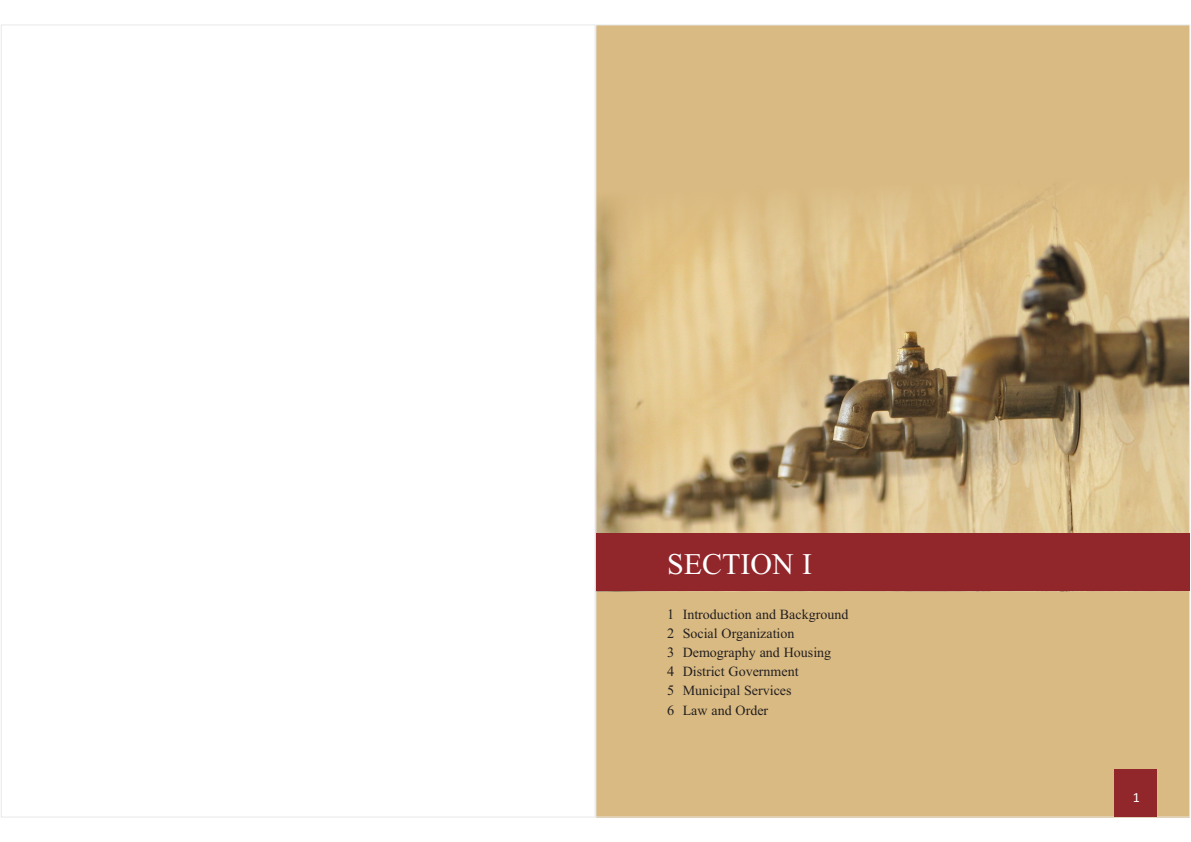
<style>
.page{position:relative;width:1191px;height:842px;background:#fff}
.page>*{position:absolute;margin:0;border:0;box-sizing:border-box;transform-origin:0 0}
.t1{font:30px "Times New Roman";color:#fff}
.t2{font:14.3px/19.2px "Times New Roman";color:#231f20;text-align:justify}
.t3{font:14px/19.2px "Times New Roman";color:#231f20}
.t4{font:14px "Calibri";color:#fff}
</style>
<div class="page">
<div style="left:596px;top:25px;width:593px;height:792px;background:#d9ba82"></div>
<img style="left:598px;top:195px;width:589px;height:338px">
<svg style="left:1px;top:25px;width:594px;height:792px"></svg>
<div style="left:1114px;top:769px;width:43px;height:48px;background:#91262b"></div>
<div style="left:596px;top:533px;width:593px;height:58px;background:#91262b"></div>
<h1 class="t1" style="left:667px;top:554px;width:146px">SECTION I</h1>
<p class="t2" style="left:667px;top:605px;width:9px">1<br>2<br>3<br>4<br>5<br>6</p>
<p class="t3" style="left:682px;top:606px;width:167px">Introduction and Background<br>Social Organization<br>Demography and Housing<br>District Government<br>Municipal Services<br>Law and Order</p>
<p class="t4" style="left:1132px;top:792px;width:9px">1</p>
</div>
